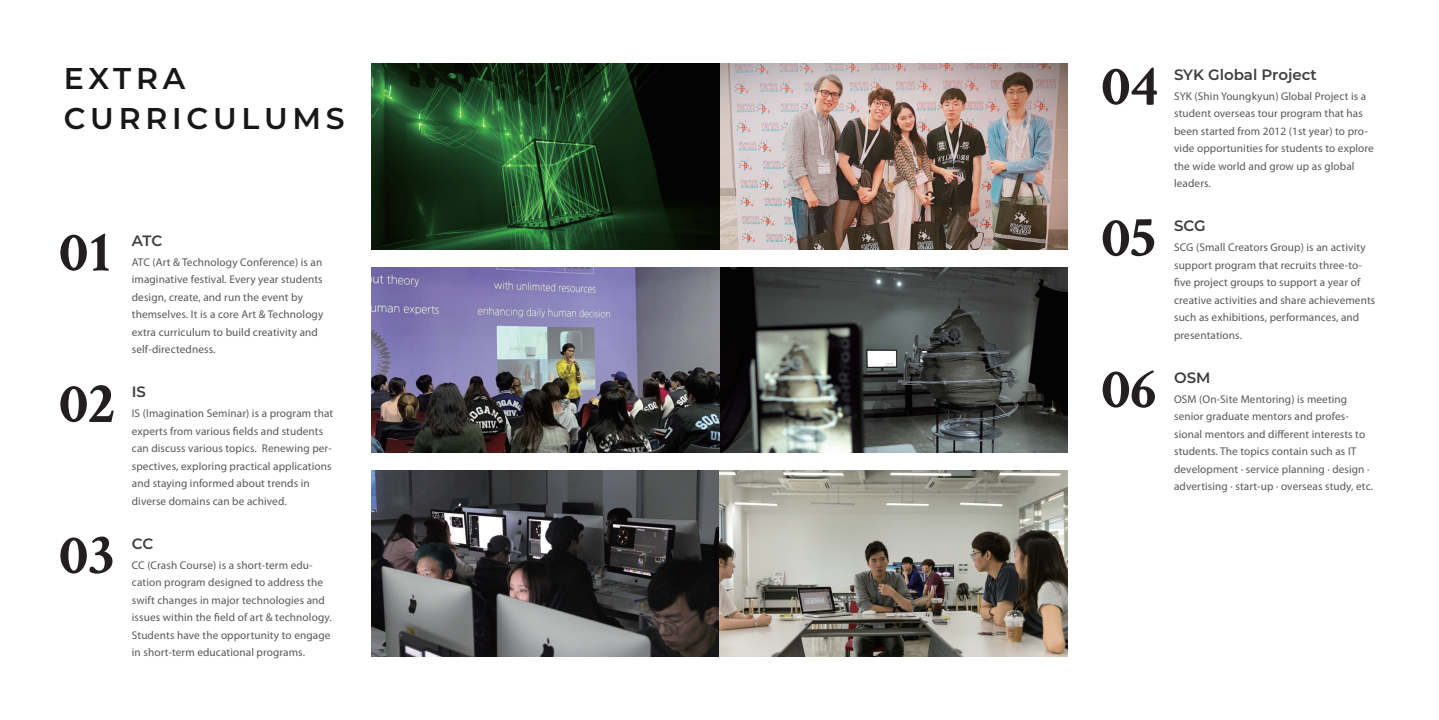
<style>
.page{position:relative;width:1439px;height:720px;background:#fff}
.page>*{position:absolute;margin:0;border:0;box-sizing:border-box;transform-origin:0 0}
.NR_BOLD{font:700 58.75px "Crimson Text";letter-spacing:-.01em;color:#231f20}
.H-1{font:600 30px "Montserrat";letter-spacing:.16em;color:#171716}
.S-h{font:600 15px "Montserrat";color:#3e3e3f}
.H-2{font:11.25px/17.5px "Myriad Pro";letter-spacing:.01em;color:#57585a}
</style>
<div class="page">
<img style="left:371px;top:64px;width:696px;height:185px">
<img style="left:371px;top:267px;width:696px;height:185px">
<img style="left:371px;top:470px;width:696px;height:186px">
<p class="H-1" style="left:64px;top:57px;width:123px">EXTRA</p>
<p class="H-1" style="left:64px;top:97px;width:282px">CURRICULUMS</p>
<p class="NR_BOLD" style="left:59px;top:208px;width:54px">01</p>
<p class="S-h" style="left:132px;top:229px;width:32px">ATC</p>
<p class="H-2" style="left:132px;top:253px;width:193px">ATC (Art &amp; Technology Conference) is an imaginative festival. Every year students design, create, and run the event by themselves. It is a core Art &amp; Technology extra curriculum to build creativity and self-directedness.</p>
<p class="NR_BOLD" style="left:59px;top:359px;width:58px">02</p>
<p class="S-h" style="left:132px;top:381px;width:16px">IS</p>
<p class="H-2" style="left:132px;top:404px;width:203px">IS (Imagination Seminar) is a program that experts from various fields and students can discuss various topics. Renewing per&shy;spectives, exploring practical applications and staying informed about trends in diverse domains can be achived.</p>
<p class="NR_BOLD" style="left:59px;top:510px;width:57px">03</p>
<p class="S-h" style="left:132px;top:532px;width:23px">CC</p>
<p class="H-2" style="left:132px;top:556px;width:201px">CC (Crash Course) is a short-term edu&shy;cation program designed to address the swift changes in major technologies and issues within the field of art &amp; technology.<br>Students have the opportunity to engage in short-term educational programs.</p>
<p class="NR_BOLD" style="left:1101px;top:42px;width:59px">04</p>
<p class="S-h" style="left:1174px;top:64px;width:144px">SYK Global Project</p>
<p class="H-2" style="left:1174px;top:87px;width:201px">SYK (Shin Youngkyun) Global Project is a student overseas tour program that has been started from 2012 (1st year) to pro&shy;vide opportunities for students to explore the wide world and grow up as global leaders.</p>
<p class="NR_BOLD" style="left:1101px;top:193px;width:56px">05</p>
<p class="S-h" style="left:1174px;top:215px;width:33px">SCG</p>
<p class="H-2" style="left:1174px;top:239px;width:203px">SCG (Small Creators Group) is an activity support program that recruits three-to&shy;five project groups to support a year of creative activities and share achievements such as exhibitions, performances, and presentations.</p>
<p class="NR_BOLD" style="left:1101px;top:344px;width:57px">06</p>
<p class="S-h" style="left:1174px;top:366px;width:38px">OSM</p>
<p class="H-2" style="left:1174px;top:390px;width:200px">OSM (On-Site Mentoring) is meeting senior graduate mentors and profes&shy;sional mentors and different interests to students. The topics contain such as IT development · service planning · design · advertising · start-up · overseas study, etc.</p>
</div>
